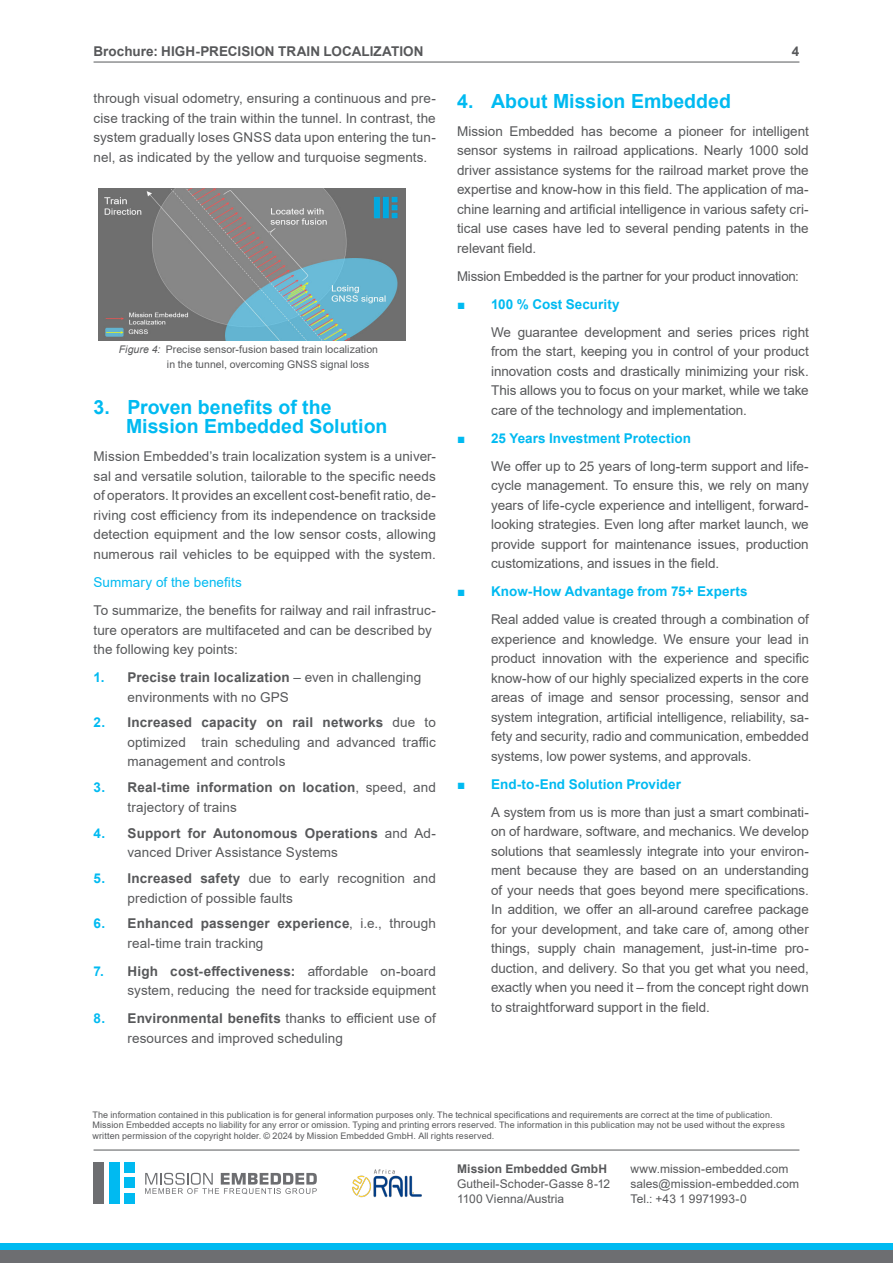
<style>
.page{position:relative;width:893px;height:1263px;background:#fff}
.page>*{position:absolute;margin:0;border:0;box-sizing:border-box;transform-origin:0 0}
.t1{font:700 19.5px/19.5px "Arial";color:#00baf1}
.t2{font:13.5px/19.5px "Arial";color:#57585a}
.t3{font:700 13.5px/19.5px "Arial";letter-spacing:.01em;color:#57585a}
.t4{font:13.5px "Arial";letter-spacing:.005em;color:#00baf1}
.t5{font:700 13.5px "Arial";letter-spacing:.005em;color:#00baf1}
.t6{font:12px/15px "Arial";letter-spacing:.005em;color:#57585a}
.t7{font:700 12px "Arial";letter-spacing:.01em;color:#57585a}
.t8{font:10.5px/15px "Arial";letter-spacing:.005em;color:#57585a}
.t9{font:9px/10.5px "Arial";letter-spacing:.01em;color:#57585a}
.s1{font-style:italic}
.s2{font-weight:700;color:#00baf1}
.s3{font-weight:700}
.s4{color:#00baf1}
.s5{font-weight:400}
</style>
<div class="page">
<svg style="left:145px;top:1173px;width:172px;height:21px"></svg>
<div style="left:94px;top:1162px;width:10px;height:41px;background:#6d6e71"></div>
<div style="left:109px;top:1162px;width:10px;height:41px;background:#00baf1"></div>
<div style="left:124px;top:1162px;width:11px;height:10px;background:#00baf1"></div>
<div style="left:124px;top:1177px;width:11px;height:11px;background:#00baf1"></div>
<div style="left:124px;top:1193px;width:11px;height:10px;background:#00baf1"></div>
<hr style="left:94px;top:1150px;width:705px;height:1px;background:#57585a">
<hr style="left:94px;top:62px;width:705px;height:1px;background:#57585a">
<img style="left:98px;top:189px;width:307px;height:151px">
<div style="left:0;top:1250px;width:893px;height:13px;background:#6d6e71"></div>
<div style="left:0;top:1244px;width:893px;height:6px;background:#00baf1"></div>
<img style="left:346px;top:1149px;width:82px;height:49px">
<p class="t3" style="left:94px;top:43px;width:331px">Brochure: HIGH-PRECISION TRAIN LOCALIZATION</p>
<p class="t3" style="left:792px;top:43px;width:9px">4</p>
<p class="t2" style="left:94px;top:89px;width:344px;text-align:justify">through visual odometry, ensuring a continuous and pre&shy;cise tracking of the train within the tunnel. In contrast, the system gradually loses GNSS data upon entering the tun&shy;nel, as indicated by the yellow and turquoise segments.</p>
<p class="t8" style="left:167px;top:342px;width:213px;text-indent:-48px"><span class="s1">Figure 4:</span> Precise sensor-fusion based train localization in the tunnel, overcoming GNSS signal loss</p>
<h1 class="t1" style="left:126px;top:398px;width:263px;text-indent:-33px">3. Proven benefits of the<br>Mission Embedded Solution</h1>
<p class="t2" style="left:94px;top:447px;width:344px;text-align:justify">Mission Embedded’s train localization system is a univer&shy;sal and versatile solution, tailorable to the specific needs of operators. It provides an excellent cost-benefit ratio, de&shy;riving cost efficiency from its independence on trackside detection equipment and the low sensor costs, allowing numerous rail vehicles to be equipped with the system.</p>
<p class="t4" style="left:94px;top:573px;width:150px">Summary of the benefits</p>
<p class="t2" style="left:94px;top:600px;width:344px">To summarize, the benefits for railway and rail infrastruc&shy;ture operators are multifaceted and can be described by the following key points:</p>
<p class="t2" style="left:128px;top:667px;width:295px;text-indent:-34px"><span class="s2">1.</span> <span class="s3">Precise train localization</span> – even in challenging environments with no GPS</p>
<p class="t2" style="left:128px;top:714px;width:310px;text-align:justify;text-indent:-34px"><span class="s2">2.</span> <span class="s3">Increased capacity on rail networks</span> due to optimized train scheduling and advanced traffic management and controls</p>
<p class="t3" style="left:128px;top:779px;width:310px;text-indent:-34px"><span class="s4">3.</span> Real-time information on location<span class="s5">, speed, and trajectory of trains</span></p>
<p class="t2" style="left:128px;top:824px;width:310px;text-indent:-34px"><span class="s2">4.</span> <span class="s3">Support for Autonomous Operations</span> and Ad&shy;vanced Driver Assistance Systems</p>
<p class="t2" style="left:128px;top:870px;width:310px;text-indent:-34px"><span class="s2">5.</span> <span class="s3">Increased safety</span> due to early recognition and prediction of possible faults</p>
<p class="t2" style="left:128px;top:915px;width:310px;text-indent:-34px"><span class="s2">6.</span> <span class="s3">Enhanced passenger experience</span>, i.e., through real-time train tracking</p>
<p class="t2" style="left:94px;top:961px;width:344px;text-align:right"><span class="s2">7.</span> <span class="s3">High cost-effectiveness:</span> affordable on-board system, reducing the need for trackside equipment</p>
<p class="t2" style="left:128px;top:1009px;width:310px;text-indent:-34px"><span class="s2">8.</span> <span class="s3">Environmental benefits</span> thanks to efficient use of resources and improved scheduling</p>
<h1 class="t1" style="left:457px;top:93px;width:275px">4. About Mission Embedded</h1>
<p class="t2" style="left:457px;top:121px;width:353px;text-align:justify">Mission Embedded has become a pioneer for intelligent sensor systems in railroad applications. Nearly 1000 sold driver assistance systems for the railroad market prove the expertise and know-how in this field. The application of ma&shy;chine learning and artificial intelligence in various safety cri&shy;tical use cases have led to several pending patents in the relevant field.</p>
<p class="t2" style="left:457px;top:266px;width:343px">Mission Embedded is the partner for your product innovation:</p>
<p class="t5" style="left:457px;top:295px;width:164px">■ 100 % Cost Security</p>
<p class="t2" style="left:491px;top:322px;width:319px;text-align:justify">We guarantee development and series prices right from the start, keeping you in control of your product innovation costs and drastically minimizing your risk.<br>This allows you to focus on your market, while we take care of the technology and implementation.</p>
<p class="t2" style="left:491px;top:424px;width:319px;line-height:28px;text-indent:-34px"><span class="s4">■</span> <span class="s2">25 Years Investment Protection<br></span>We offer up to 25 years of long-term support and life-</p>
<p class="t2" style="left:491px;top:477px;width:319px;text-align:justify">cycle management. To ensure this, we rely on many years of life-cycle experience and intelligent, forward&shy;looking strategies. Even long after market launch, we provide support for maintenance issues, production customizations, and issues in the field.</p>
<p class="t2" style="left:491px;top:577px;width:319px;line-height:28px;text-indent:-34px"><span class="s4">■</span> <span class="s2">Know-How Advantage from 75+ Experts<br></span>Real added value is created through a combination of</p>
<p class="t2" style="left:491px;top:631px;width:319px;text-align:justify">experience and knowledge. We ensure your lead in product innovation with the experience and specific know-how of our highly specialized experts in the core areas of image and sensor processing, sensor and system integration, artificial intelligence, reliability, sa&shy;fety and security, radio and communication, embedded systems, low power systems, and approvals.</p>
<p class="t2" style="left:491px;top:771px;width:319px;line-height:28px;text-indent:-34px"><span class="s4">■</span> <span class="s2">End-to-End Solution Provider<br></span>A system from us is more than just a smart combinati-</p>
<p class="t2" style="left:491px;top:822px;width:319px;text-align:justify">on of hardware, software, and mechanics. We develop solutions that seamlessly integrate into your environ&shy;ment because they are based on an understanding of your needs that goes beyond mere specifications.<br>In addition, we offer an all-around carefree package for your development, and take care of, among other things, supply chain management, just-in-time pro&shy;duction, and delivery. So that you get what you need, exactly when you need it – from the concept right down to straightforward support in the field.</p>
<p class="t9" style="left:92px;top:1109px;width:694px">The information contained in this publication is for general information purposes only. The technical specifications and requirements are correct at the time of publication.<br>Mission Embedded accepts no liability for any error or omission. Typing and printing errors reserved. The information in this publication may not be used without the express written permission of the copyright holder. © 2024 by Mission Embedded GmbH. All rights reserved.</p>
<p class="t7" style="left:457px;top:1164px;width:151px">Mission Embedded GmbH</p>
<p class="t6" style="left:457px;top:1178px;width:155px">Gutheil-Schoder-Gasse 8-12<br>1100 Vienna/Austria</p>
<p class="t6" style="left:630px;top:1163px;width:170px">www.mission-embedded.com sales@mission-embedded.com<br>Tel.: +43 1 9971993-0</p>
</div>
